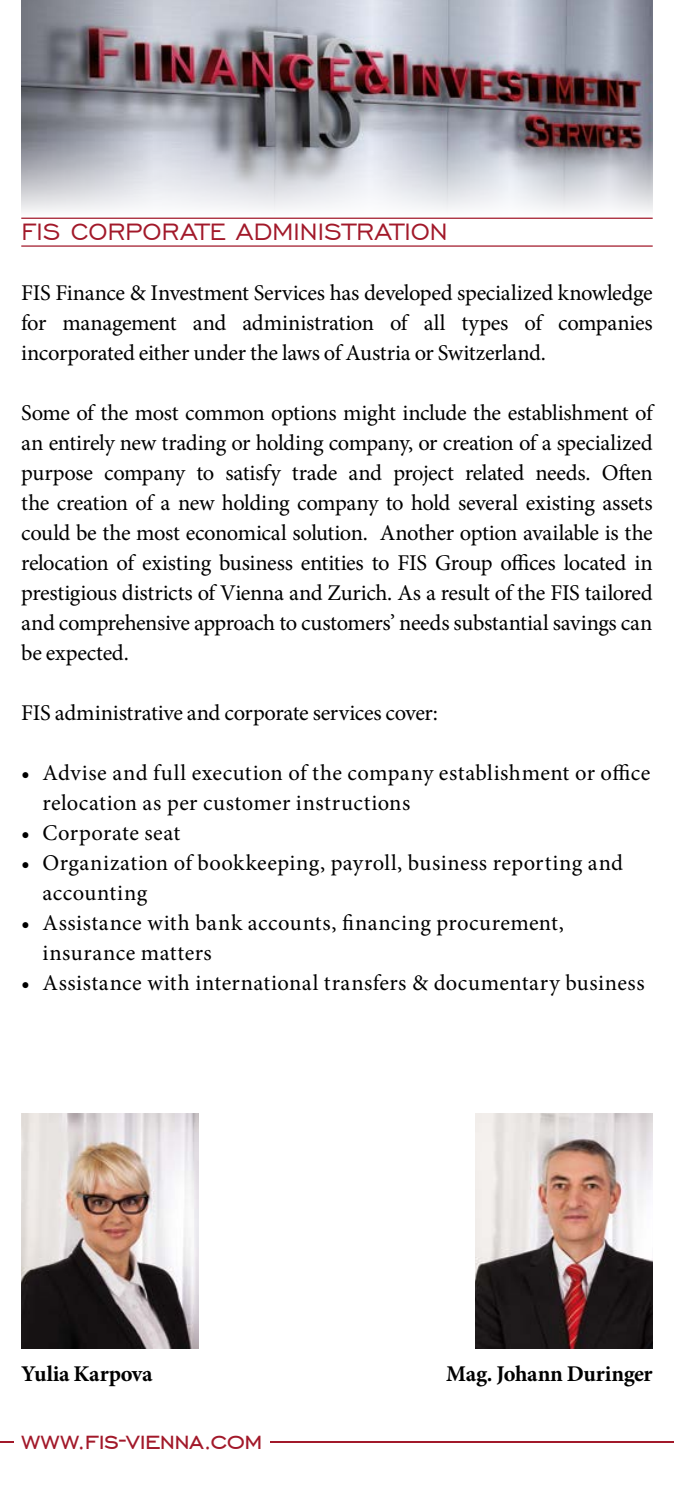
<style>
.page{position:relative;width:674px;height:1489px;background:#fff}
.page>*{position:absolute;margin:0;border:0;box-sizing:border-box;transform-origin:0 0}
.t1{font:31.5px "Engravers Gothic BT";letter-spacing:-.03em;color:#a2192a}
.t2{font:30px "Engravers Gothic BT";letter-spacing:-.005em;color:#a2192a}
.t3{font:22.5px/30px "Minion Pro";letter-spacing:.01em;color:#000}
.t4{font:22.5px "Minion Pro";letter-spacing:-.015em;color:#000}
.t5{font:700 22.5px "Minion Pro";letter-spacing:-.015em;color:#000}
</style>
<div class="page">
<img style="left:21px;top:0;width:631px;height:212px">
<hr style="left:0;top:1440px;width:673px;height:2px;background:#a2192a">
<hr style="left:21px;top:217px;width:631px;height:2px;background:#a2192a">
<hr style="left:21px;top:245px;width:631px;height:2px;background:#a2192a">
<div style="left:14px;top:1329px;width:256px;height:126px;background:#fff"></div>
<img style="left:475px;top:1113px;width:177px;height:235px">
<img style="left:21px;top:1113px;width:177px;height:235px">
<h2 class="t2" style="left:21px;top:215px;width:428px">FIS CORPORATE ADMINISTRATION</h2>
<p class="t3" style="left:21px;top:278px;width:632px;text-align:justify">FIS Finance &amp; Investment Services has developed specialized knowledge for management and administration of all types of companies incorporated either under the laws of Austria or Switzerland.</p>
<p class="t3" style="left:21px;top:398px;width:632px;text-align:justify">Some of the most common options might include the establishment of an entirely new trading or holding company, or creation of a specialized purpose company to satisfy trade and project related needs. Often the creation of a new holding company to hold several existing assets could be the most economical solution. Another option available is the relocation of existing business entities to FIS Group offices located in prestigious districts of Vienna and Zurich. As a result of the FIS tailored and comprehensive approach to customers’ needs substantial savings can be expected.</p>
<p class="t4" style="left:21px;top:698px;width:418px">FIS administrative and corporate services cover:</p>
<p class="t3" style="left:43px;top:758px;width:609px;text-indent:-21px">• Advise and full execution of the company establishment or office relocation as per customer instructions</p>
<p class="t3" style="left:21px;top:818px;width:160px">• Corporate seat</p>
<p class="t3" style="left:43px;top:848px;width:581px;text-indent:-21px">• Organization of bookkeeping, payroll, business reporting and accounting</p>
<p class="t3" style="left:43px;top:908px;width:522px;text-indent:-21px">• Assistance with bank accounts, financing procurement, insurance matters</p>
<p class="t3" style="left:21px;top:968px;width:624px">• Assistance with international transfers &amp; documentary business</p>
<p class="t5" style="left:21px;top:1357px;width:133px">Yulia Karpova</p>
<p class="t5" style="left:446px;top:1357px;width:208px">Mag. Johann Duringer</p>
<h1 class="t1" style="left:21px;top:1422px;width:243px">www.fis-vienna.com</h1>
</div>
